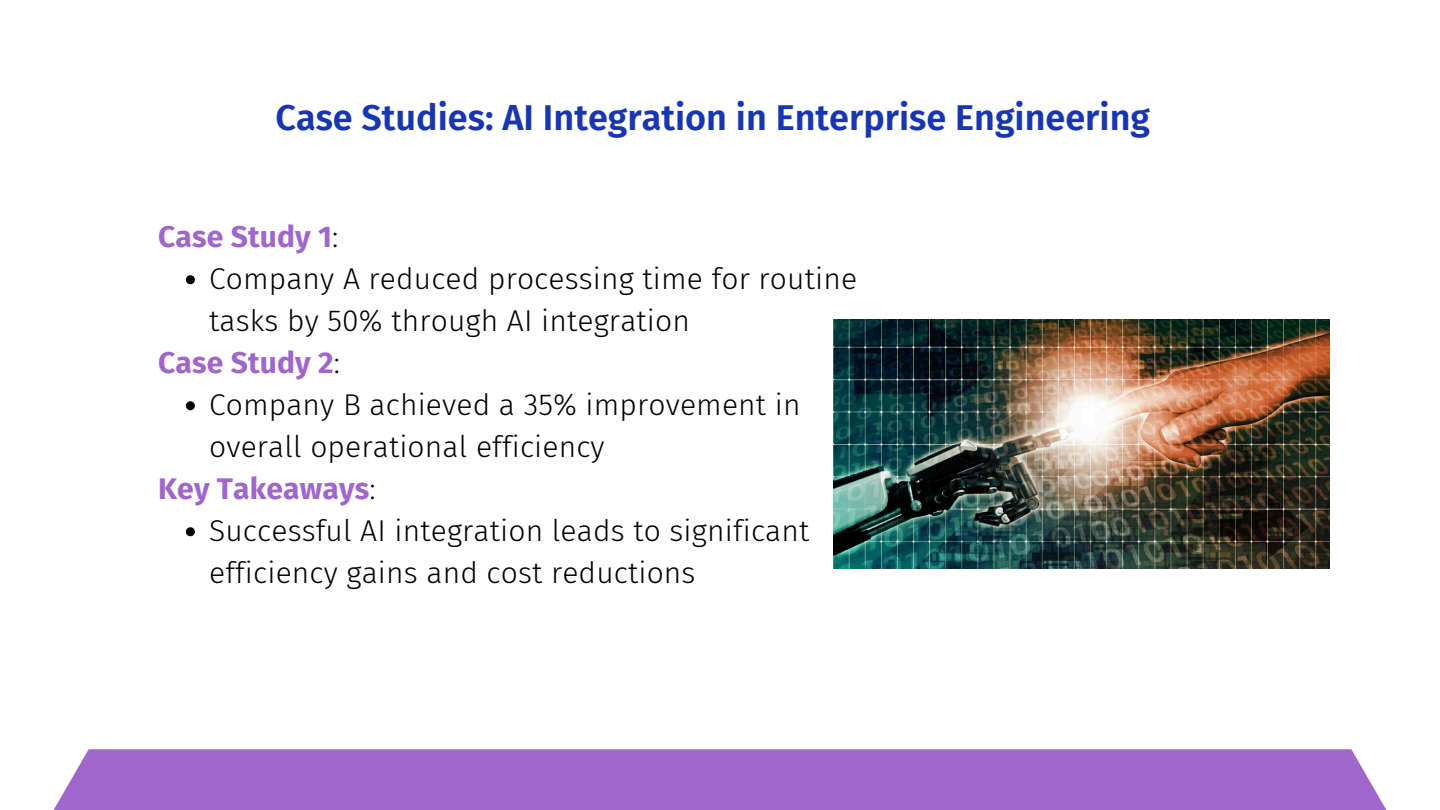
<style>
.page{position:relative;width:1440px;height:810px;background:#fff}
.page>*{position:absolute;margin:0;border:0;box-sizing:border-box;transform-origin:0 0}
.t1{font:600 36px "Fira Sans";color:#1836b2}
.t2{font:300 30px/42px "Fira Sans";letter-spacing:.005em;color:#000}
.t3{font:700 30px "Fira Sans";letter-spacing:.005em;color:#a066cb}
.s1{font-weight:300;color:#000}
</style>
<div class="page">
<div style="left:54px;top:749px;width:1332px;height:61px;background:#a066cb"></div>
<img style="left:833px;top:320px;width:497px;height:248px">
<svg style="left:186px;top:275px;width:9px;height:9px"></svg>
<svg style="left:186px;top:401px;width:9px;height:9px"></svg>
<svg style="left:186px;top:527px;width:9px;height:9px"></svg>
<p class="t1" style="left:275px;top:96px;width:876px">Case Studies: AI Integration in Enterprise Engineering</p>
<p class="t3" style="left:158px;top:219px;width:182px">Case Study 1<span class="s1">:</span></p>
<p class="t2" style="left:209px;top:258px;width:649px">Company A reduced processing time for routine tasks by 50% through AI integration</p>
<p class="t3" style="left:158px;top:345px;width:183px">Case Study 2<span class="s1">:</span></p>
<p class="t2" style="left:209px;top:384px;width:593px">Company B achieved a 35% improvement in overall operational efficiency</p>
<p class="t3" style="left:158px;top:471px;width:219px">Key Takeaways<span class="s1">:</span></p>
<p class="t2" style="left:209px;top:510px;width:602px">Successful AI integration leads to significant efficiency gains and cost reductions</p>
</div>
